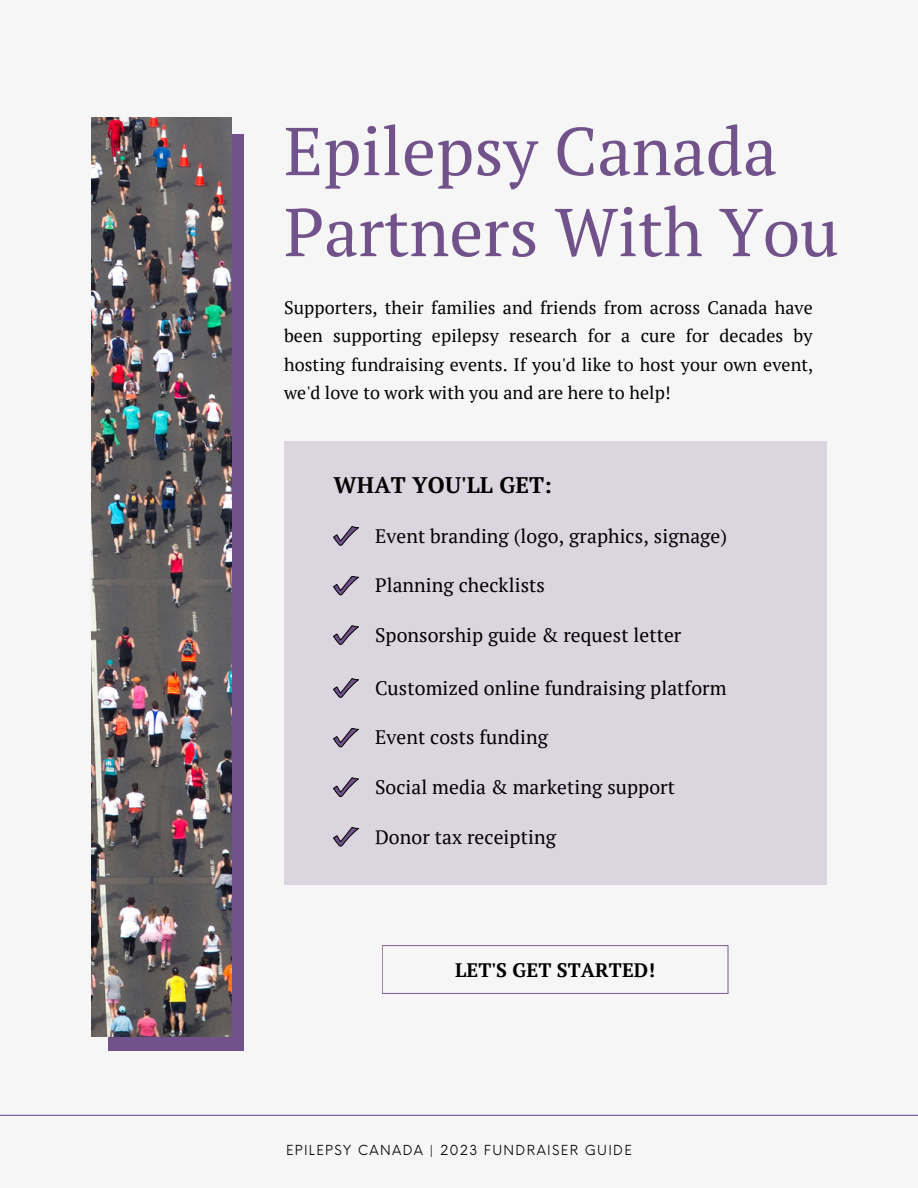
<style>
.page{position:relative;width:918px;height:1188px;background:#f6f6f6}
.page>*{position:absolute;margin:0;border:0;box-sizing:border-box;transform-origin:0 0}
.t1{font:67.5px/81px "PT Serif";color:#72528a}
.t2{font:700 22.5px "PT Serif";letter-spacing:.005em;color:#000}
.t3{font:19.5px "PT Serif";letter-spacing:.005em;color:#000}
.t4{font:700 19.5px "PT Serif";letter-spacing:.005em;color:#000}
.t5{font:18px/28.2px "PT Serif";letter-spacing:.005em;color:#000;text-align:justify}
.t6{font:13.5px "Neue Einstellung";letter-spacing:.1em;color:#000}
</style>
<div class="page">
<div style="left:108px;top:135px;width:136px;height:916px;background:linear-gradient(to right,#72528a,#72528a)"></div>
<img style="left:92px;top:118px;width:139px;height:919px">
<svg style="left:382px;top:945px;width:347px;height:49px"></svg>
<div style="left:284px;top:441px;width:542px;height:443px;background:#dbd5e0"></div>
<svg style="left:334px;top:526px;width:24px;height:20px"></svg>
<svg style="left:334px;top:576px;width:24px;height:19px"></svg>
<svg style="left:334px;top:626px;width:24px;height:19px"></svg>
<hr style="left:0;top:1115px;width:918px;height:1px;background:#72528a">
<svg style="left:334px;top:679px;width:24px;height:19px"></svg>
<svg style="left:334px;top:728px;width:24px;height:19px"></svg>
<svg style="left:334px;top:778px;width:24px;height:19px"></svg>
<svg style="left:334px;top:827px;width:24px;height:19px"></svg>
<h1 class="t1" style="left:284px;top:109px;width:556px">Epilepsy Canada<br>Partners With You</h1>
<p class="t5" style="left:284px;top:293px;width:531px">Supporters, their families and friends from across Canada have been supporting epilepsy research for a cure for decades by hosting fundraising events. If you'd like to host your own event, we'd love to work with you and are here to help!</p>
<p class="t2" style="left:334px;top:469px;width:220px">WHAT YOU'LL GET:</p>
<p class="t3" style="left:375px;top:522px;width:354px">Event branding (logo, graphics, signage)</p>
<p class="t3" style="left:375px;top:572px;width:172px">Planning checklists</p>
<p class="t3" style="left:375px;top:622px;width:308px">Sponsorship guide &amp; request letter</p>
<p class="t3" style="left:375px;top:675px;width:353px">Customized online fundraising platform</p>
<p class="t3" style="left:375px;top:724px;width:175px">Event costs funding</p>
<p class="t3" style="left:375px;top:774px;width:302px">Social media &amp; marketing support</p>
<p class="t3" style="left:375px;top:823px;width:182px">Donor tax receipting</p>
<p class="t4" style="left:455px;top:956px;width:201px">LET'S GET STARTED!</p>
<p class="t6" style="left:286px;top:1138px;width:347px">EPILEPSY CANADA | 2023 FUNDRAISER GUIDE</p>
</div>
